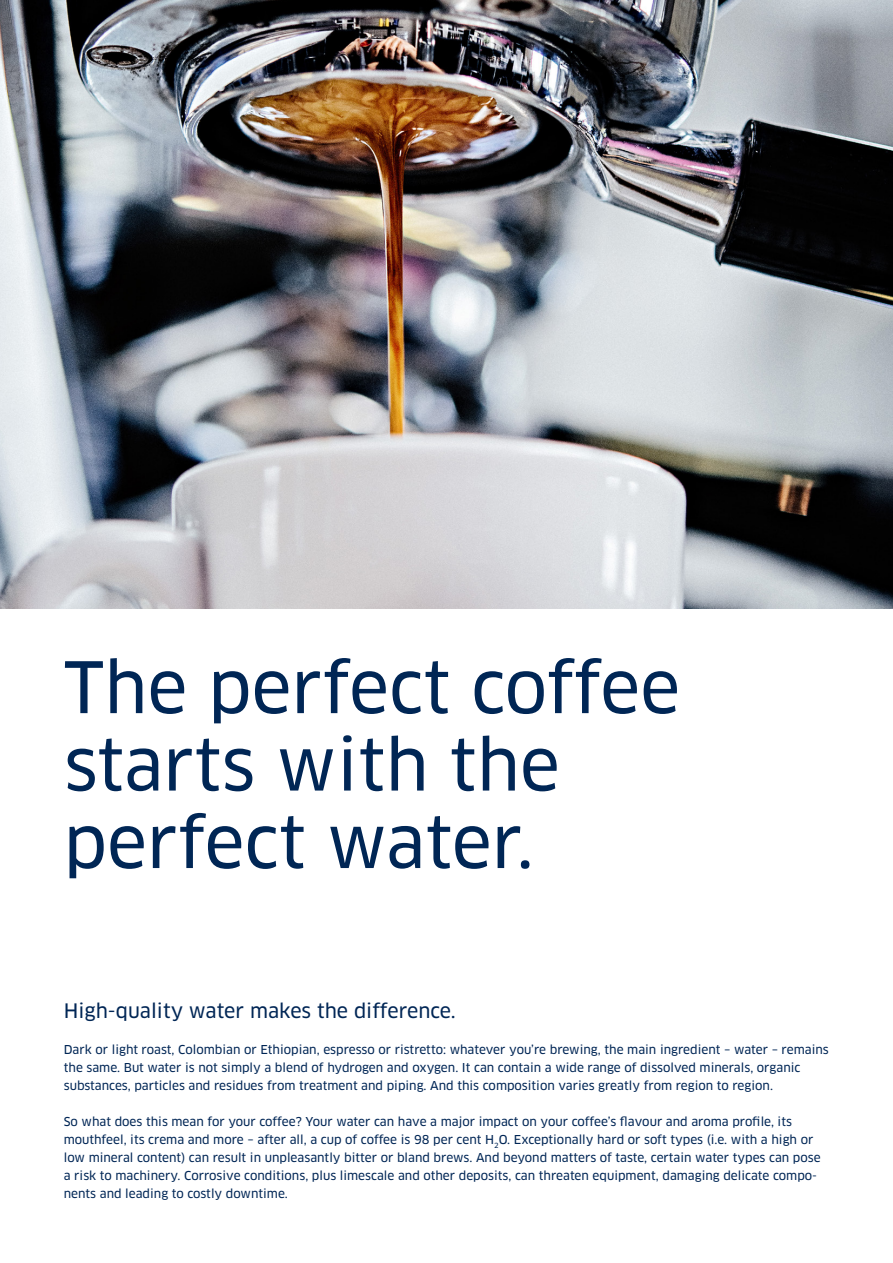
<style>
.page{position:relative;width:893px;height:1263px;background:#fff}
.page>*{position:absolute;margin:0;border:0;box-sizing:border-box;transform-origin:0 0}
.t1{font:69.3px/77.4px "Clan Pro News";color:#002655}
.t2{font:19.5px "Clan Pro News";color:#002655}
.t3{font:12px/18px "Clan Pro News";color:#002655}
</style>
<div class="page">
<img style="left:0;top:0;width:893px;height:608px">
<h1 class="t1" style="left:64px;top:649px;width:618px">The perfect coffee starts with the perfect water.</h1>
<h2 class="t2" style="left:64px;top:999px;width:393px">High-quality water makes the difference.</h2>
<p class="t3" style="left:64px;top:1040px;width:766px">Dark or light roast, Colombian or Ethiopian, espresso or ristretto: whatever you’re brewing, the main ingredient – water – remains the same. But water is not simply a blend of hydrogen and oxygen. It can contain a wide range of dissolved minerals, organic substances, particles and residues from treatment and piping. And this composition varies greatly from region to region.</p>
<p class="t3" style="left:64px;top:1112px;width:758px">So what does this mean for your coffee? Your water can have a major impact on your coffee’s flavour and aroma profile, its mouthfeel, its crema and more – after all, a cup of coffee is 98 per cent H<sub>2</sub>O. Exceptionally hard or soft types (i.e. with a high or low mineral content) can result in unpleasantly bitter or bland brews. And beyond matters of taste, certain water types can pose a risk to machinery. Corrosive conditions, plus limescale and other deposits, can threaten equipment, damaging delicate compo&shy;nents and leading to costly downtime.</p>
</div>
